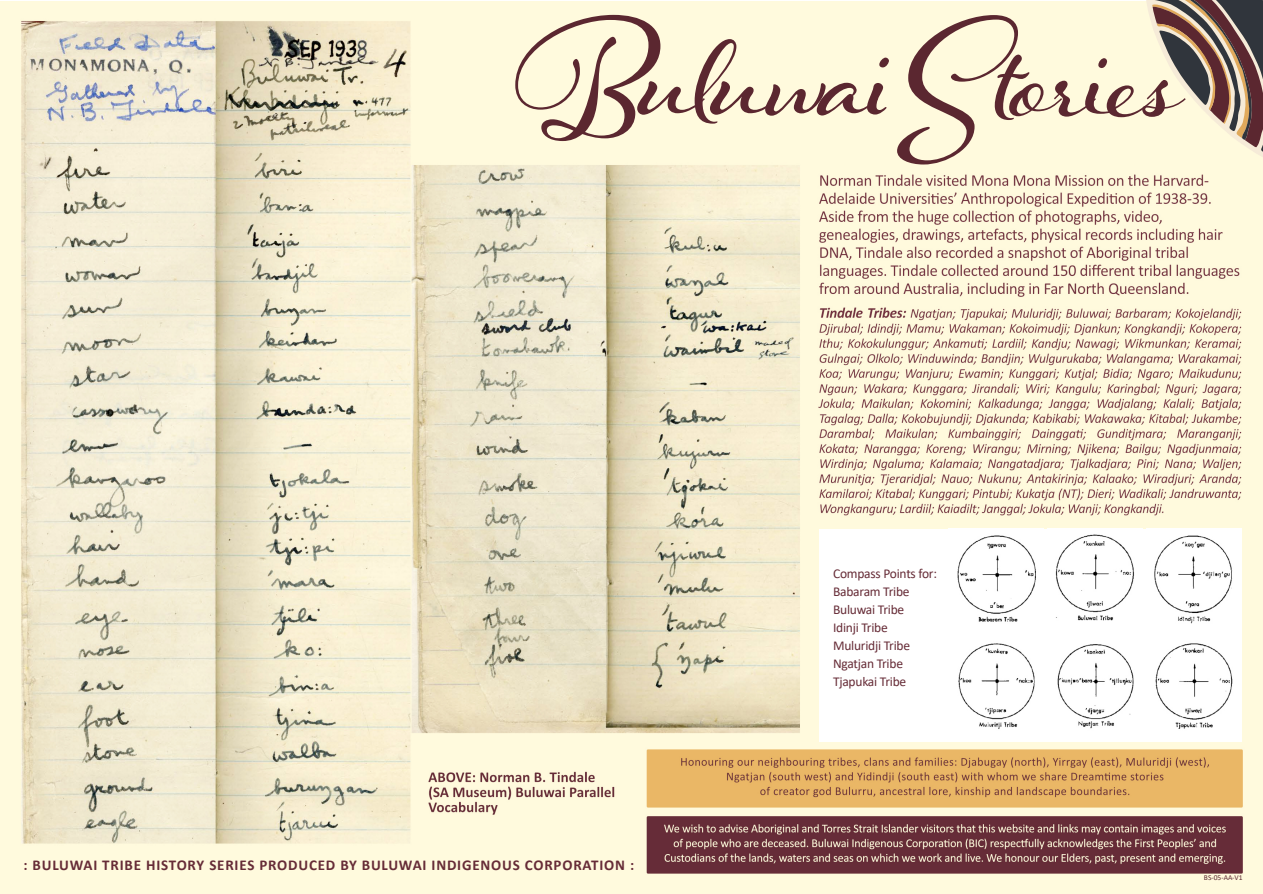
<style>
.page{position:relative;width:1263px;height:894px;background:#fff}
.page>*{position:absolute;margin:0;border:0;box-sizing:border-box;transform-origin:0 0}
.t1{font:189px "Hummingbird";letter-spacing:-.035em;color:#5b2730}
.t2{font:700 15px "Calibri";letter-spacing:.055em;color:#662c37}
.t3{font:13.5px/18px "Calibri";letter-spacing:-.02em;color:#662c37}
.t4{font:7.5px "Calibri";color:#5b2730}
</style>
<div class="page">
<img style="left:0;top:1px;width:1263px;height:892px">
<svg style="left:1143px;top:0;width:120px;height:175px;background:#b7a898"></svg>
<div style="left:819px;top:528px;width:422px;height:213px;background:#fff"></div>
<img style="left:1154px;top:528px;width:88px;height:213px">
<img style="left:957px;top:535px;width:79px;height:194px">
<img style="left:1055px;top:534px;width:79px;height:195px">
<h1 class="t1" style="left:516px;top:-62px;width:667px">Buluwai Stories</h1>
<p class="t2" style="left:23px;top:858px;width:612px">: BULUWAI TRIBE HISTORY SERIES PRODUCED BY BULUWAI INDIGENOUS CORPORATION :</p>
<p class="t3" style="left:833px;top:565px;width:105px">Compass Points for:<br>Babaram Tribe<br>Buluwai Tribe<br>Idinji Tribe<br>Muluridji Tribe<br>Ngatjan Tribe<br>Tjapukai Tribe</p>
<p class="t4" style="left:1204px;top:873px;width:40px">BS-05-AA-V1</p>
</div>
